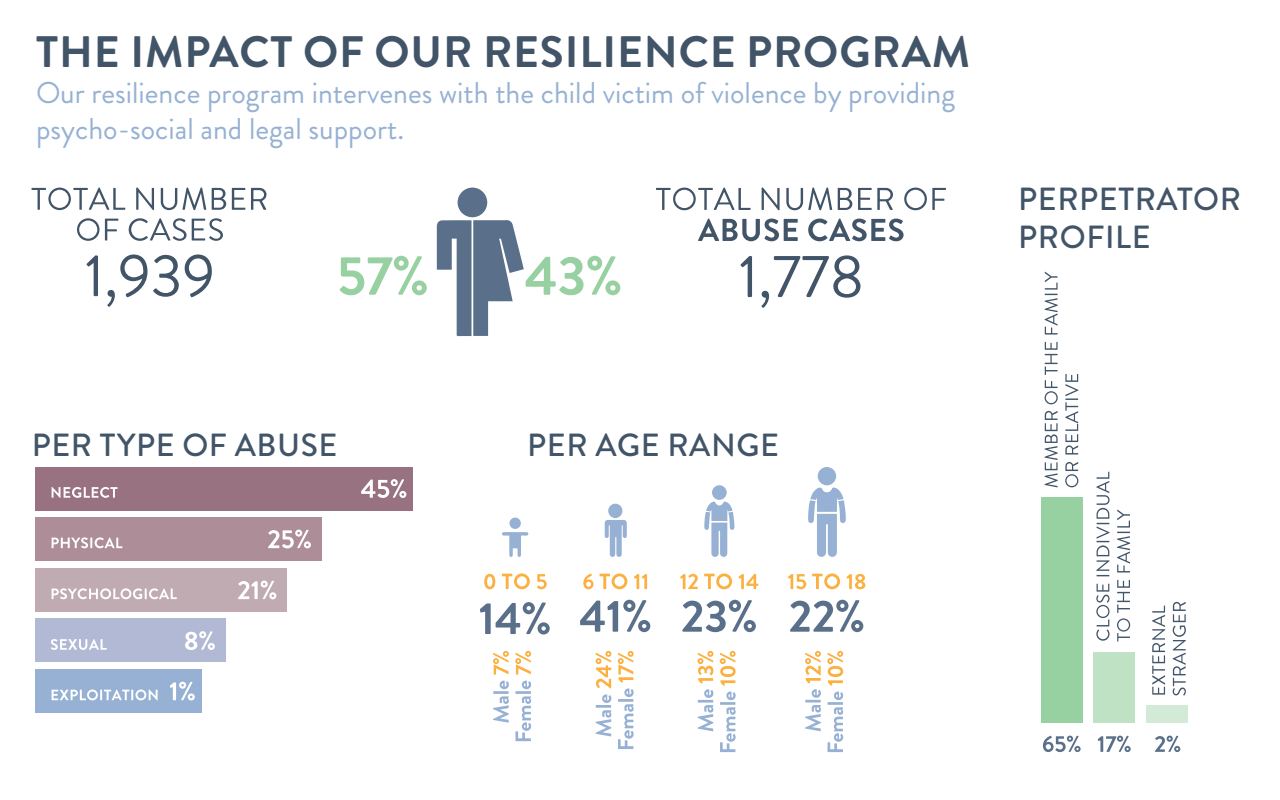
<style>
.page{position:relative;width:1280px;height:800px;background:#fff}
.page>*{position:absolute;margin:0;border:0;box-sizing:border-box;transform-origin:0 0}
.t1{font:700 44px "Brandon Grotesque";letter-spacing:.02em;color:#415468}
.t2{font:500 32px/38.4px "Brandon Grotesque";letter-spacing:.02em;color:#415468}
.t3{font:30px/36px "Brandon Grotesque";color:#96b1d3}
</style>
<div class="page">
<svg style="left:32px;top:188px;width:93px;height:22px"></svg>
<svg style="left:136px;top:188px;width:18px;height:22px"></svg>
<svg style="left:161px;top:188px;width:45px;height:22px"></svg>
<svg style="left:212px;top:188px;width:14px;height:22px"></svg>
<svg style="left:232px;top:188px;width:13px;height:22px"></svg>
<svg style="left:251px;top:188px;width:15px;height:22px"></svg>
<svg style="left:77px;top:218px;width:22px;height:23px"></svg>
<svg style="left:105px;top:219px;width:13px;height:22px"></svg>
<svg style="left:129px;top:218px;width:94px;height:23px"></svg>
<svg style="left:86px;top:255px;width:12px;height:41px"></svg>
<svg style="left:107px;top:255px;width:40px;height:52px"></svg>
<svg style="left:153px;top:255px;width:26px;height:42px"></svg>
<svg style="left:185px;top:255px;width:27px;height:42px"></svg>
<svg style="left:656px;top:188px;width:95px;height:22px"></svg>
<svg style="left:762px;top:188px;width:18px;height:22px"></svg>
<svg style="left:786px;top:188px;width:46px;height:22px"></svg>
<svg style="left:838px;top:188px;width:14px;height:22px"></svg>
<svg style="left:858px;top:188px;width:35px;height:22px"></svg>
<svg style="left:904px;top:188px;width:42px;height:22px"></svg>
<svg style="left:698px;top:219px;width:100px;height:22px"></svg>
<svg style="left:808px;top:219px;width:96px;height:22px"></svg>
<svg style="left:740px;top:256px;width:12px;height:41px"></svg>
<svg style="left:761px;top:255px;width:100px;height:53px"></svg>
<div style="left:36px;top:467px;width:377px;height:44px;background:#987280"></div>
<svg style="left:52px;top:487px;width:66px;height:11px"></svg>
<svg style="left:361px;top:479px;width:45px;height:19px"></svg>
<div style="left:36px;top:517px;width:286px;height:44px;background:#ac8d98"></div>
<svg style="left:52px;top:537px;width:70px;height:11px"></svg>
<svg style="left:268px;top:530px;width:43px;height:18px"></svg>
<div style="left:36px;top:568px;width:251px;height:43px;background:#c1abb3"></div>
<svg style="left:52px;top:588px;width:125px;height:11px"></svg>
<svg style="left:238px;top:581px;width:38px;height:18px"></svg>
<div style="left:36px;top:619px;width:190px;height:43px;background:#b1b9d4"></div>
<svg style="left:51px;top:639px;width:56px;height:11px"></svg>
<svg style="left:185px;top:631px;width:30px;height:19px"></svg>
<div style="left:36px;top:669px;width:166px;height:44px;background:#96b1d3"></div>
<svg style="left:52px;top:690px;width:106px;height:10px"></svg>
<svg style="left:170px;top:682px;width:25px;height:18px"></svg>
<svg style="left:339px;top:256px;width:88px;height:39px"></svg>
<svg style="left:437px;top:220px;width:183px;height:116px"></svg>
<div style="left:458px;top:187px;width:29px;height:30px;background:#596f8a;border-radius:50%"></div>
<svg style="left:484px;top:574px;width:11px;height:15px"></svg>
<svg style="left:502px;top:573px;width:28px;height:16px"></svg>
<svg style="left:537px;top:574px;width:10px;height:15px"></svg>
<svg style="left:583px;top:574px;width:11px;height:15px"></svg>
<svg style="left:600px;top:573px;width:27px;height:16px"></svg>
<svg style="left:634px;top:574px;width:13px;height:15px"></svg>
<svg style="left:580px;top:600px;width:70px;height:32px"></svg>
<svg style="left:680px;top:574px;width:18px;height:15px"></svg>
<svg style="left:704px;top:573px;width:28px;height:16px"></svg>
<svg style="left:739px;top:574px;width:19px;height:15px"></svg>
<svg style="left:682px;top:600px;width:74px;height:32px"></svg>
<svg style="left:502px;top:532px;width:26px;height:25px"></svg>
<div style="left:509px;top:518px;width:12px;height:11px;background:#96b1d3;border-radius:50%"></div>
<div style="left:712px;top:485px;width:15px;height:15px;background:#96b1d3;border-radius:50%"></div>
<svg style="left:704px;top:501px;width:30px;height:56px"></svg>
<svg style="left:788px;top:574px;width:18px;height:15px"></svg>
<svg style="left:812px;top:573px;width:28px;height:16px"></svg>
<svg style="left:847px;top:574px;width:18px;height:15px"></svg>
<svg style="left:790px;top:600px;width:73px;height:32px"></svg>
<div style="left:818px;top:467px;width:18px;height:18px;background:#96b1d3;border-radius:50%"></div>
<svg style="left:808px;top:487px;width:38px;height:70px"></svg>
<svg style="left:605px;top:520px;width:22px;height:37px"></svg>
<div style="left:608px;top:504px;width:14px;height:14px;background:#96b1d3;border-radius:50%"></div>
<svg style="left:480px;top:602px;width:70px;height:33px"></svg>
<svg style="left:493px;top:696px;width:16px;height:27px"></svg>
<hr style="left:493px;top:691px;width:16px;height:3px;background:#96b1d3">
<svg style="left:500px;top:681px;width:9px;height:8px"></svg>
<svg style="left:493px;top:651px;width:16px;height:24px"></svg>
<svg style="left:515px;top:696px;width:16px;height:45px"></svg>
<hr style="left:515px;top:691px;width:16px;height:3px;background:#96b1d3">
<svg style="left:522px;top:681px;width:9px;height:8px"></svg>
<svg style="left:515px;top:651px;width:16px;height:24px"></svg>
<svg style="left:596px;top:710px;width:15px;height:26px"></svg>
<hr style="left:596px;top:705px;width:15px;height:3px;background:#96b1d3">
<svg style="left:602px;top:694px;width:9px;height:9px"></svg>
<svg style="left:596px;top:651px;width:15px;height:37px"></svg>
<svg style="left:618px;top:704px;width:16px;height:45px"></svg>
<hr style="left:618px;top:699px;width:15px;height:3px;background:#96b1d3">
<svg style="left:618px;top:651px;width:16px;height:46px"></svg>
<svg style="left:698px;top:705px;width:15px;height:26px"></svg>
<hr style="left:698px;top:700px;width:15px;height:3px;background:#96b1d3">
<svg style="left:704px;top:689px;width:9px;height:9px"></svg>
<svg style="left:698px;top:651px;width:15px;height:32px"></svg>
<svg style="left:720px;top:707px;width:16px;height:45px"></svg>
<hr style="left:720px;top:702px;width:15px;height:3px;background:#96b1d3">
<svg style="left:726px;top:692px;width:10px;height:8px"></svg>
<svg style="left:720px;top:651px;width:16px;height:35px"></svg>
<svg style="left:805px;top:689px;width:16px;height:42px"></svg>
<svg style="left:805px;top:651px;width:16px;height:32px"></svg>
<svg style="left:828px;top:707px;width:15px;height:45px"></svg>
<hr style="left:828px;top:702px;width:15px;height:3px;background:#96b1d3">
<svg style="left:834px;top:692px;width:9px;height:8px"></svg>
<svg style="left:827px;top:651px;width:16px;height:35px"></svg>
<div style="left:1093px;top:652px;width:42px;height:71px;background:#c0e2c4"></div>
<svg style="left:1045px;top:411px;width:13px;height:76px"></svg>
<svg style="left:1045px;top:342px;width:13px;height:62px"></svg>
<svg style="left:1045px;top:272px;width:13px;height:63px"></svg>
<svg style="left:1065px;top:462px;width:13px;height:25px"></svg>
<svg style="left:1065px;top:374px;width:13px;height:81px"></svg>
<svg style="left:1096px;top:584px;width:14px;height:57px"></svg>
<svg style="left:1096px;top:472px;width:14px;height:104px"></svg>
<svg style="left:1117px;top:580px;width:13px;height:61px"></svg>
<svg style="left:1117px;top:510px;width:13px;height:63px"></svg>
<svg style="left:1152px;top:606px;width:13px;height:89px"></svg>
<svg style="left:1173px;top:602px;width:13px;height:94px"></svg>
<div style="left:1041px;top:497px;width:42px;height:226px;background:#97d0a1"></div>
<div style="left:1146px;top:705px;width:42px;height:18px;background:#d3ead6"></div>
<svg style="left:1043px;top:736px;width:38px;height:16px"></svg>
<svg style="left:1098px;top:736px;width:33px;height:16px"></svg>
<svg style="left:1155px;top:736px;width:25px;height:16px"></svg>
<h1 class="t1" style="left:36px;top:21px;width:935px">THE IMPACT OF OUR RESILIENCE PROGRAM</h1>
<p class="t3" style="left:36px;top:75px;width:921px">Our resilience program intervenes with the child victim of violence by providing psycho-social and legal support.</p>
<p class="t2" style="left:1018px;top:180px;width:224px">PERPETRATOR<br>PROFILE</p>
<p class="t2" style="left:32px;top:427px;width:307px">PER TYPE OF ABUSE</p>
<p class="t2" style="left:527px;top:427px;width:253px">PER AGE RANGE</p>
</div>
